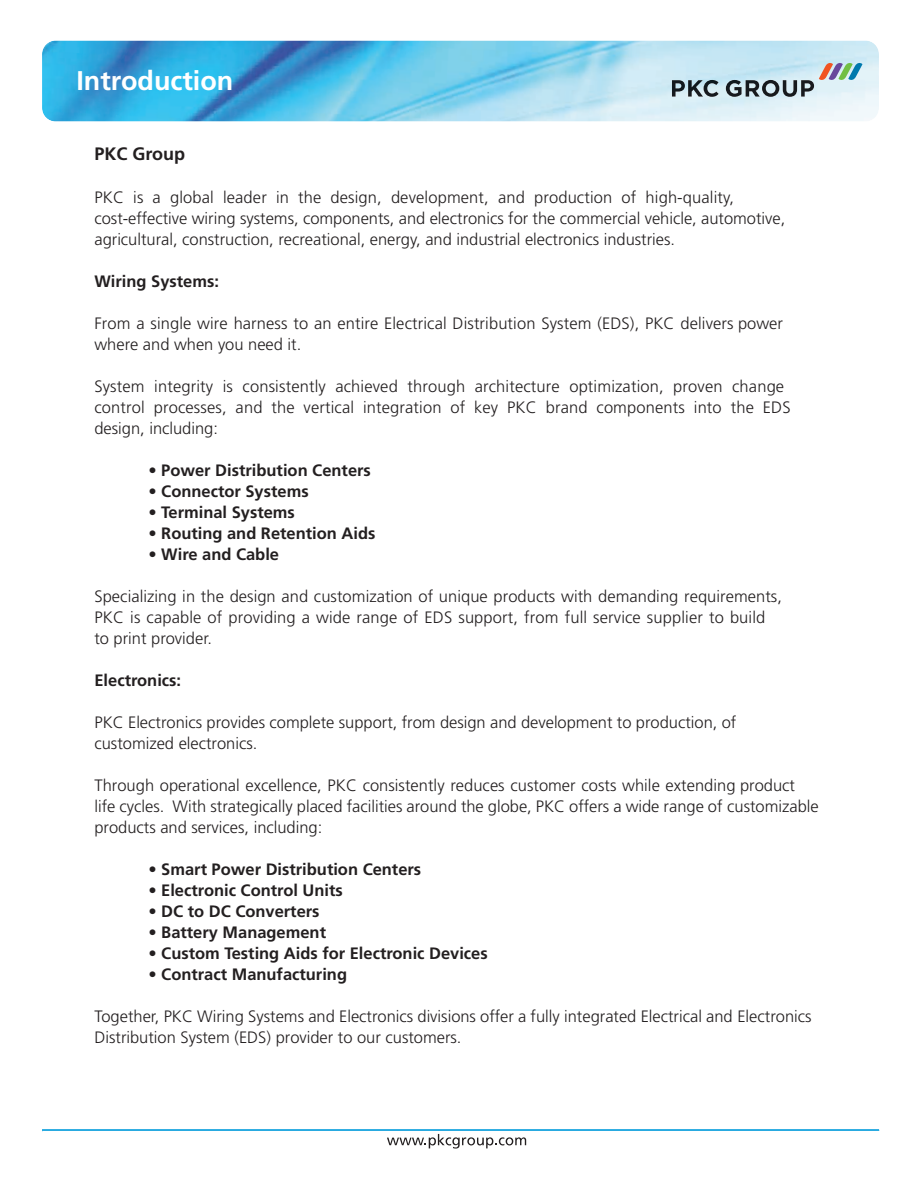
<style>
.page{position:relative;width:918px;height:1188px;background:#fff}
.page>*{position:absolute;margin:0;border:0;box-sizing:border-box;transform-origin:0 0}
.t1{font:700 27px "Frutiger";color:#fff}
.t2{font:700 18px "Frutiger";color:#231f20}
.t3{font:300 16.5px/21px "Frutiger";letter-spacing:.005em;color:#231f20}
.t4{font:700 16.5px/21px "Frutiger";color:#231f20}
</style>
<div class="page">
<img style="left:42px;top:41px;width:837px;height:81px">
<img style="left:672px;top:80px;width:13px;height:17px">
<img style="left:688px;top:80px;width:31px;height:17px">
<img style="left:726px;top:80px;width:16px;height:17px">
<img style="left:746px;top:80px;width:14px;height:17px">
<img style="left:762px;top:80px;width:17px;height:17px">
<img style="left:783px;top:89px;width:14px;height:8px">
<img style="left:801px;top:80px;width:13px;height:17px">
<svg style="left:819px;top:63px;width:43px;height:17px"></svg>
<svg style="left:42px;top:1129px;width:837px;height:20px"></svg>
<h1 class="t1" style="left:76px;top:70px;width:158px">Int oduction</h1>
<p class="t2" style="left:94px;top:147px;width:81px">PKC Grou</p>
<p class="t3" style="left:94px;top:188px;width:692px">PKC is a global leade in he design, dev lopment, and production of high-quality, cost-effective wi ing syst ms components and electronics for the comm rcial ehi le, automotive, agricultural, onstr ction, recrea ional, energy, and industrial electronics industries.</p>
<p class="t4" style="left:94px;top:272px;width:126px">Wiring Syst ms:</p>
<p class="t3" style="left:94px;top:314px;width:690px">From a single wire ha ness to an entire Electrical Distribu ion System (EDS PKC delivers power whe e and when ou need i</p>
<p class="t3" style="left:94px;top:377px;width:691px">System in egrity is con sten ly achieved through rchitecture optimization, proven hange</p>
<p class="t3" style="left:102px;top:398px;width:690px">ontrol processes, and he vertical in egration of key PKC brand components into the EDS</p>
<p class="t3" style="left:94px;top:419px;width:120px">de ign, in luding</p>
<p class="t4" style="left:161px;top:461px;width:211px">Power Distribu ion Centers<br>Connector Syst ms<br>Terminal Syst ms<br>Rou ing and Re en ion Aid<br>Wire and Cabl</p>
<p class="t3" style="left:94px;top:587px;width:684px">Spe ializing in he de ign and customization of unique products with demanding requirements<br>PKC is capable of providing wide ange of EDS support from full service supplie to bu<br>to p in provide</p>
<p class="t4" style="left:94px;top:671px;width:88px">Elect onics:</p>
<p class="t3" style="left:94px;top:713px;width:643px">PKC Electronics provide complete upport from de ign and de elopmen to production, of customized electronics.</p>
<p class="t3" style="left:94px;top:776px;width:702px">Th ough operational xcellen e, PKC consistently reduces customer costs while ext nding product</p>
<p class="t3" style="left:102px;top:797px;width:719px">fe cycle With strategi all pla ed fac ie around he globe, PKC offers wide ange f customizable</p>
<p class="t3" style="left:94px;top:818px;width:229px">products and services, in luding:</p>
<p class="t4" style="left:161px;top:860px;width:328px">Smart Power Distribu ion Centers<br>Elect oni Control Units<br>DC o DC Convert rs<br>Batter Managemen<br>Custom Testing Aid for Elect oni Devices<br>Contr ct Manufacturin</p>
<p class="t3" style="left:94px;top:1007px;width:719px;text-indent:7px">oge her, PKC Wiring Syst ms and Electronics division offer a full in egrated Electrical and Electronics<br>Distribu ion System (EDS) provide o ou customers.</p>
</div>
